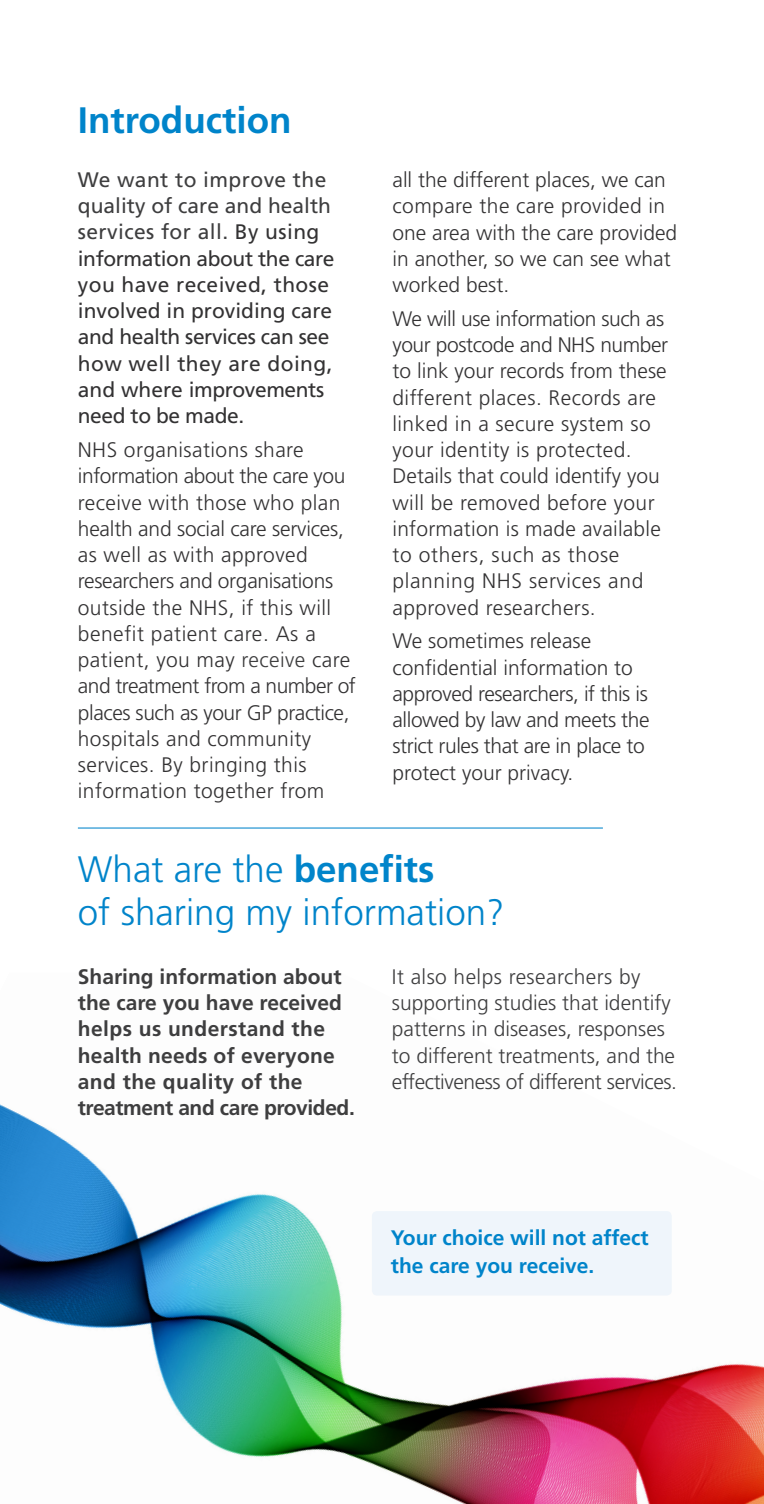
<style>
.page{position:relative;width:764px;height:1504px;background:#fff}
.page>*{position:absolute;margin:0;border:0;box-sizing:border-box;transform-origin:0 0}
.t1{font:300 36.75px/42px "Frutiger";color:#0084ca}
.t2{font:700 36.75px "Frutiger";color:#0084ca}
.t3{font:300 21px/26.2px "Frutiger";color:#333233}
.t4{font:300 21px/26.2px "Frutiger";letter-spacing:.02em;color:#333233}
.t5{font:21px/26.2px "Frutiger";color:#333233}
.t6{font:300 21px/26.2px "Frutiger";color:#3e3e3f}
.t7{font:300 21px/26.2px "Frutiger";letter-spacing:-.02em;color:#333233}
.t8{font:700 21px/26.2px "Frutiger";color:#3e3e3f}
.t9{font:700 21px/28px "Frutiger";color:#0084ca}
.s1{color:#3e3e3f}
.s2{font-weight:700}
</style>
<div class="page">
<img style="left:0;top:1104px;width:763px;height:399px">
<div style="left:372px;top:1210px;width:300px;height:85px;background:#eff5fb;border-radius:5px"></div>
<hr style="left:78px;top:827px;width:525px;height:1px;background:#0084ca">
<h1 class="t2" style="left:78px;top:99px;width:215px">Introduction</h1>
<p class="t5" style="left:78px;top:166px;width:258px"><span class="s1">We want to improve the quality of care and health services for all.</span> By using information about the care you have received, those involved in providing care and health services can see how well they are doing, and where improvements need to be made.</p>
<p class="t4" style="left:78px;top:437px;width:280px">NHS organisations share information about the care you receive with those who plan health and social care services, as well as with approved researchers and organisations outside the NHS, if this will benefit patient care. As a patient, you may <span class="s1">receive</span> care and treatment from a number of places such as your GP practice, hospitals and community services. By bringing this information together from</p>
<p class="t3" style="left:392px;top:167px;width:286px">all the different places, we can compare the care provided in one area with the care provided in another, so we can see what worked best.</p>
<p class="t3" style="left:392px;top:306px;width:277px">We will use information such as your postcode and NHS number to link your records from these different places. Records are linked in a secure system so your identity is protected.<br>Details that could identify you will be removed before your information is made available to others, such as those planning NHS services and approved researchers.</p>
<p class="t7" style="left:392px;top:628px;width:259px">We sometimes release confidential information to approved researchers, if this is allowed by law and meets the strict rules that are in place to protect your privacy.</p>
<h1 class="t1" style="left:78px;top:849px;width:428px">What are the <span class="s2">benefits<br></span>of sharing my information?</h1>
<p class="t8" style="left:78px;top:963px;width:278px">Sharing information about the care you have received helps us understand the health needs of everyone and the quality of the treatment and care provided.</p>
<p class="t6" style="left:392px;top:963px;width:287px">It also helps researchers by supporting studies that identify patterns in diseases, responses to different treatments, and the effectiveness of different services.</p>
<p class="t9" style="left:391px;top:1223px;width:259px">Your choice will not affect the care you receive.</p>
</div>
